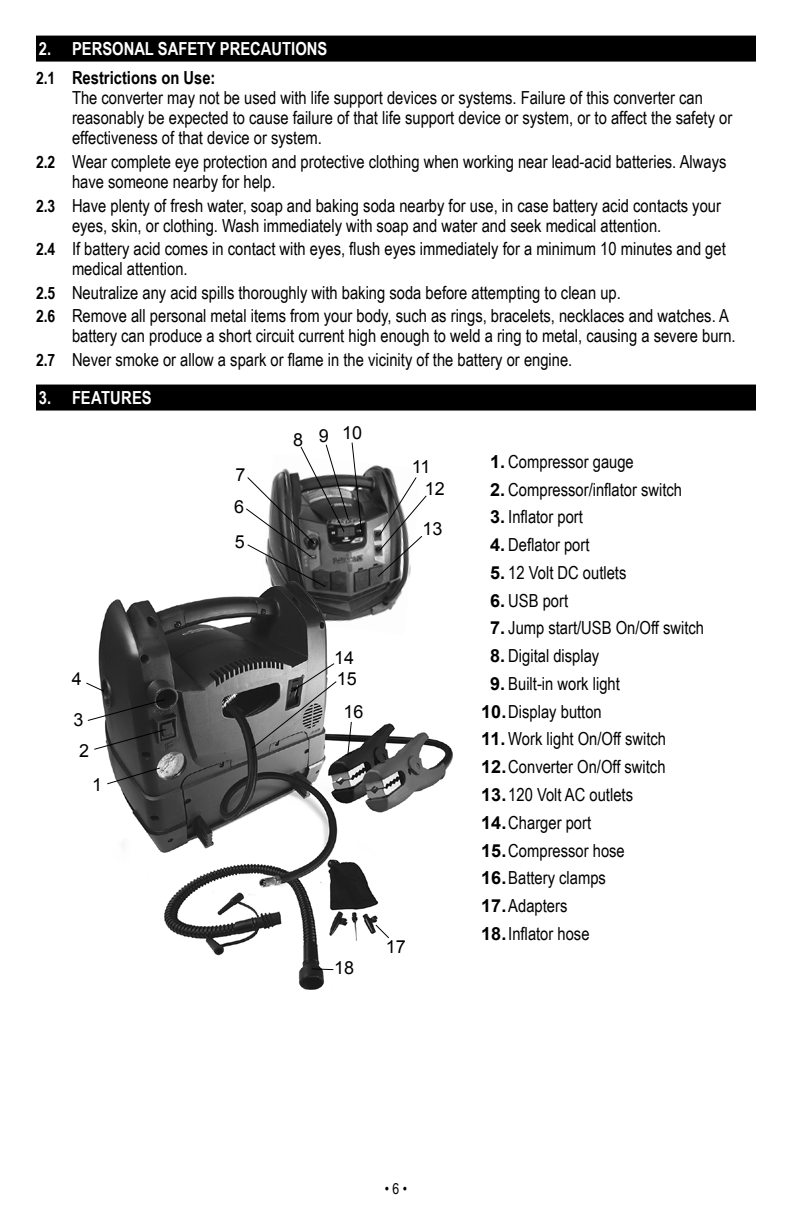
<style>
.page{position:relative;width:792px;height:1224px;background:#fff}
.page>*{position:absolute;margin:0;border:0;box-sizing:border-box;transform-origin:0 0}
.t1{font:18px/27.8px "Arial Narrow";color:#000}
.t2{font:700 18px/29.4px "Arial Narrow";color:#fff}
.t3{font:18px/31.6px "Arial";color:#000}
.t4{font:15px "Arial Narrow";color:#000}
.s1{font-size:17px;color:#000}
.s2{color:#000}
.s3{font-weight:700;font-size:17px}
.s4{font-family:"Arial";font-weight:700}
</style>
<div class="page">
<div style="left:36px;top:36px;width:720px;height:26px;background:#000"></div>
<div style="left:36px;top:385px;width:720px;height:26px;background:#000"></div>
<img style="left:363px;top:465px;width:31px;height:112px">
<img style="left:98px;top:577px;width:355px;height:413px">
<svg style="left:245px;top:442px;width:118px;height:146px"></svg>
<svg style="left:377px;top:476px;width:51px;height:102px"></svg>
<svg style="left:106px;top:767px;width:55px;height:18px"></svg>
<svg style="left:94px;top:728px;width:73px;height:23px;background:#545454"></svg>
<svg style="left:251px;top:662px;width:87px;height:88px;background:#8f8f8f"></svg>
<svg style="left:347px;top:721px;width:5px;height:36px"></svg>
<svg style="left:86px;top:682px;width:80px;height:40px"></svg>
<svg style="left:311px;top:968px;width:23px;height:3px"></svg>
<svg style="left:374px;top:924px;width:16px;height:15px"></svg>
<p class="t2" style="left:36px;top:33px;width:293px">2. PERSONAL SAFETY PRECAUTIONS<br><span class="s1">2.1</span> <span class="s2">Restrictions on Use:</span></p>
<p class="t1" style="left:72px;top:87px;width:662px;line-height:20px">The converter may not be used with life support devices or systems. Failure of this converter can reasonably be expected to cause failure of that life support device or system, or to affect the safety or effectiveness of that device or system.</p>
<p class="t1" style="left:72px;top:151px;width:656px;line-height:20px;text-indent:-36px"><span class="s3">2.2</span> Wear complete eye protection and protective clothing when working near lead-acid batteries. Always have someone nearby for help.</p>
<p class="t1" style="left:72px;top:195px;width:651px;line-height:20px;text-indent:-36px"><span class="s3">2.3</span> Have plenty of fresh water, soap and baking soda nearby for use, in case battery acid contacts your eyes, skin, or clothing. Wash immediately with soap and water and seek medical attention.</p>
<p class="t1" style="left:72px;top:238px;width:655px;line-height:20px;text-indent:-36px"><span class="s3">2.4</span> If battery acid comes in contact with eyes, flush eyes immediately for a minimum 10 minutes and get medical attention.</p>
<p class="t1" style="left:36px;top:280px;width:694px;line-height:23.6px"><span class="s3">2.5</span> Neutralize any acid spills thoroughly with baking soda before attempting to clean up.<br><span class="s3">2.6</span> Remove all personal metal items from your body, such as rings, bracelets, necklaces and watches. A</p>
<p class="t1" style="left:36px;top:324px;width:701px;line-height:23.6px;text-indent:36px">battery can produce a short circuit current high enough to weld a ring to metal, causing a severe burn.<br><span class="s3">2.7</span> Never smoke or allow a spark or flame in the vicinity of the battery or engine.</p>
<p class="t2" style="left:39px;top:382px;width:114px">3. FEATURES</p>
<p class="t3" style="left:72px;top:663px;width:12px">4</p>
<p class="t3" style="left:73px;top:704px;width:12px">3</p>
<p class="t3" style="left:79px;top:735px;width:12px">2</p>
<p class="t3" style="left:92px;top:769px;width:12px">1</p>
<p class="t3" style="left:234px;top:459px;width:13px">7<br>6</p>
<p class="t3" style="left:235px;top:526px;width:12px">5</p>
<p class="t3" style="left:293px;top:419px;width:70px">8 910</p>
<p class="t3" style="left:334px;top:647px;width:24px;line-height:21.6px">14<br>15</p>
<p class="t3" style="left:343px;top:697px;width:22px">16</p>
<p class="t3" style="left:425px;top:456px;width:22px;line-height:22px;text-indent:-13px">11<br>12</p>
<p class="t3" style="left:423px;top:513px;width:22px">13</p>
<p class="t3" style="left:334px;top:952px;width:22px">18</p>
<p class="t3" style="left:386px;top:931px;width:22px">17</p>
<p class="t1" style="left:490px;top:447px;width:145px"><span class="s4">1.</span> Compressor gauge</p>
<p class="t1" style="left:490px;top:475px;width:193px"><span class="s4">2.</span> Compressor/inflator switch</p>
<p class="t1" style="left:490px;top:503px;width:94px"><span class="s4">3.</span> Inflator port</p>
<p class="t1" style="left:490px;top:530px;width:101px"><span class="s4">4.</span> Deflator port</p>
<p class="t1" style="left:490px;top:558px;width:138px"><span class="s4">5.</span> 12 Volt DC outlets</p>
<p class="t1" style="left:490px;top:586px;width:79px"><span class="s4">6.</span> USB port</p>
<p class="t1" style="left:490px;top:614px;width:215px"><span class="s4">7.</span> Jump start/USB On/Off switch</p>
<p class="t1" style="left:490px;top:641px;width:111px"><span class="s4">8.</span> Digital display</p>
<p class="t1" style="left:481px;top:669px;width:140px;text-indent:9px"><span class="s4">9.</span> Built-in work light<br><span class="s4">10.</span>Display button</p>
<p class="t1" style="left:481px;top:725px;width:186px"><span class="s4">11.</span> Work light On/Off switch<br><span class="s4">12.</span>Converter On/Off switch<br><span class="s4">13.</span>120 Volt AC outlets<br><span class="s4">14.</span>Charger port<br><span class="s4">15.</span>Compressor hose<br><span class="s4">16.</span>Battery clamps<br><span class="s4">17.</span>Adapters<br><span class="s4">18.</span>Inflator hose</p>
<p class="t4" style="left:385px;top:1178px;width:24px">• 6 •</p>
</div>
